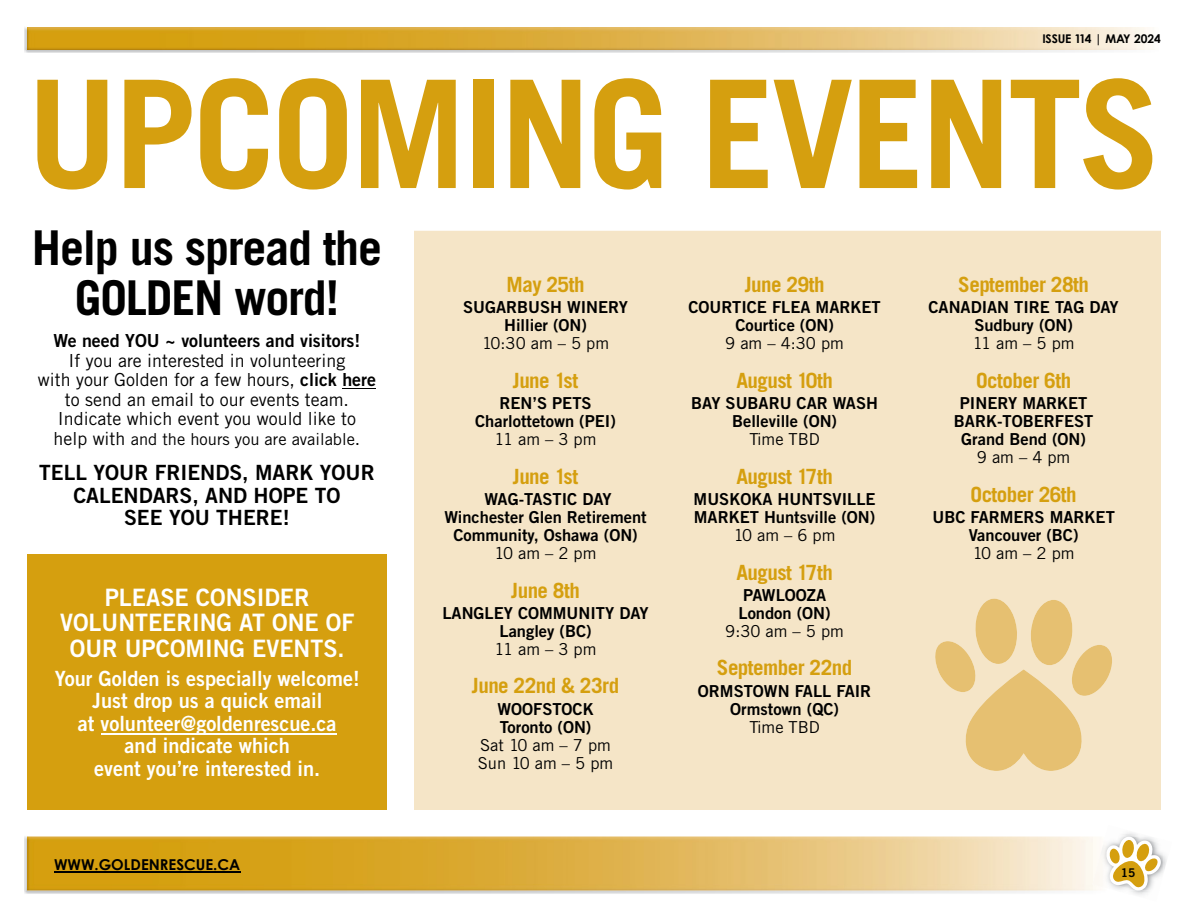
<style>
.page{position:relative;width:1188px;height:918px;background:#fff}
.page>*{position:absolute;margin:0;border:0;box-sizing:border-box;transform-origin:0 0}
.t1{font:700 150px "Trade Gothic LT Std";letter-spacing:-.025em;color:#d59f0f}
.t2{font:700 48px/49.5px "Trade Gothic LT Std";letter-spacing:-.025em;color:#000;text-align:center}
.t3{font:24px/25.5px "Trade Gothic LT Std Bd 2";color:#fff;text-align:center}
.t4{font:700 21px "Trade Gothic LT Std";letter-spacing:-.025em;color:#d59f0f}
.t5{font:21px/22.5px "Trade Gothic LT Std Bd 2";color:#fff;text-align:center;scale:.95 1}
.t6{font:21px/22.5px "Trade Gothic LT Std Bd 2";color:#000;text-align:center}
.t7{font:18px/19.5px "Trade Gothic LT Std";color:#000;text-align:center}
.t8{font:18px "Trade Gothic LT Std Bd 2";color:#000}
.t9{font:16.5px/18px "Trade Gothic LT Std Bd 2";color:#000;text-align:center}
.t10{font:16.5px/18px "Trade Gothic LT Std";color:#000}
.t11{font:700 15px "Century Gothic";color:#000}
.t12{font:700 12px "Century Gothic";letter-spacing:-.02em;color:#000}
.t13{font:12px "Trade Gothic LT Std Bd 2";color:#000}
.s1{font-family:"Trade Gothic LT Std Bd 2"}
.s2{font-size:18px}
</style>
<div class="page">
<img style="left:27px;top:837px;width:1065px;height:54px">
<img style="left:27px;top:27px;width:1132px;height:23px">
<hr style="left:54px;top:871px;width:186px;height:1px;background:#000">
<img style="left:1126px;top:833px;width:41px;height:62px">
<img style="left:1123px;top:834px;width:25px;height:2px">
<img style="left:1119px;top:891px;width:40px;height:3px">
<img style="left:1161px;top:836px;width:2px;height:55px">
<svg style="left:1106px;top:836px;width:55px;height:55px"></svg>
<div style="left:414px;top:231px;width:747px;height:579px;background:#f5e5c7"></div>
<div style="left:27px;top:554px;width:360px;height:256px;background:#d59f0f"></div>
<hr style="left:101px;top:733px;width:236px;height:1px;background:#fff">
<hr style="left:342px;top:388px;width:34px;height:1px;background:#000">
<svg style="left:933px;top:599px;width:181px;height:172px;background:#edd29c"></svg>
<p class="t12" style="left:1042px;top:31px;width:120px">ISSUE 114 | MAY 2024</p>
<h1 class="t1" style="left:27px;top:42px;width:1135px">UPCOMING EVENTS</h1>
<h2 class="t2" style="left:32px;top:223px;width:352px">Help us spread the<br>GOLDEN word!</h2>
<p class="t8" style="left:54px;top:330px;width:308px">We need YOU ~ volunteers and visitors!</p>
<p class="t7" style="left:38px;top:350px;width:340px">If you are interested in volunteering<br>with your Golden for a few hours, <span class="s1">click here </span>to send an email to our events team.<br>Indicate which event you would like to</p>
<p class="t10" style="left:54px;top:430px;width:308px"><span class="s2">help with</span> and the hours you are available<span class="s2">.</span></p>
<p class="t6" style="left:39px;top:461px;width:337px">TELL YOUR FRIENDS, MARK YOUR<br>CALENDARS, AND HOPE TO<br>SEE YOU THERE!</p>
<h3 class="t3" style="left:60px;top:584px;width:296px">PLEASE CONSIDER<br>VOLUNTEERING AT ONE OF<br>OUR UPCOMING EVENTS.</h3>
<p class="t5" style="left:55px;top:667px;width:322px">Your Golden is especially welcome!<br>Just drop us a quick email<br>at volunteer@goldenrescue.ca<br>and indicate which<br>event you’re interested in.</p>
<p class="t11" style="left:54px;top:855px;width:188px">WWW.GOLDENRESCUE.CA</p>
<p class="t4" style="left:507px;top:271px;width:80px">May 25th</p>
<p class="t9" style="left:463px;top:298px;width:167px">SUGARBUSH WINERY<br>Hillier (ON)</p>
<p class="t10" style="left:482px;top:334px;width:129px">10:30 am – 5 pm</p>
<p class="t4" style="left:513px;top:367px;width:67px">June 1st</p>
<p class="t9" style="left:475px;top:394px;width:142px">REN’S PETS<br>Charlottetown (PEI)</p>
<p class="t10" style="left:495px;top:430px;width:103px">11 am – 3 pm</p>
<p class="t4" style="left:513px;top:463px;width:67px">June 1st</p>
<p class="t9" style="left:444px;top:490px;width:204px">WAG-TASTIC DAY<br>Winchester Glen Retirement<br>Community, Oshawa (ON)</p>
<p class="t10" style="left:495px;top:544px;width:103px">10 am – 2 pm</p>
<p class="t4" style="left:511px;top:577px;width:70px">June 8th</p>
<p class="t9" style="left:442px;top:604px;width:208px">LANGLEY COMMUNITY DAY<br>Langley (BC)</p>
<p class="t10" style="left:495px;top:640px;width:103px">11 am – 3 pm</p>
<p class="t4" style="left:472px;top:673px;width:149px">June 22nd &amp; 23rd</p>
<p class="t9" style="left:497px;top:700px;width:98px;text-align:left">WOOFSTOCK<br>Toronto (ON)</p>
<p class="t10" style="left:478px;top:736px;width:137px">Sat 10 am – 7 pm<br>Sun 10 am – 5 pm</p>
<p class="t4" style="left:745px;top:271px;width:81px">June 29th</p>
<p class="t9" style="left:689px;top:298px;width:194px">COURTICE FLEA MARKET<br>Courtice (ON)</p>
<p class="t10" style="left:725px;top:334px;width:120px">9 am – 4:30 pm</p>
<p class="t4" style="left:736px;top:367px;width:98px">August 10th</p>
<p class="t9" style="left:691px;top:394px;width:188px">BAY SUBARU CAR WASH<br>Belleville (ON)</p>
<p class="t10" style="left:749px;top:430px;width:72px">Time TBD</p>
<p class="t4" style="left:736px;top:463px;width:98px">August 17th</p>
<p class="t9" style="left:694px;top:490px;width:183px;text-align:left">MUSKOKA HUNTSVILLE<br>MARKET Huntsville (ON)</p>
<p class="t10" style="left:734px;top:526px;width:103px">10 am – 6 pm</p>
<p class="t4" style="left:736px;top:559px;width:98px">August 17th</p>
<p class="t9" style="left:739px;top:586px;width:94px;text-align:left">PAWLOOZA<br>London (ON)</p>
<p class="t10" style="left:725px;top:622px;width:120px">9:30 am – 5 pm</p>
<p class="t4" style="left:717px;top:655px;width:137px">September 22nd</p>
<p class="t9" style="left:698px;top:682px;width:175px">ORMSTOWN FALL FAIR<br>Ormstown (QC)</p>
<p class="t10" style="left:749px;top:718px;width:72px">Time TBD</p>
<p class="t4" style="left:958px;top:271px;width:132px">September 28th</p>
<p class="t9" style="left:929px;top:298px;width:192px">CANADIAN TIRE TAG DAY<br>Sudbury (ON)</p>
<p class="t10" style="left:973px;top:334px;width:103px">11 am – 5 pm</p>
<p class="t4" style="left:976px;top:367px;width:97px">October 6th</p>
<p class="t9" style="left:954px;top:394px;width:141px">PINERY MARKET<br>BARK-TOBERFEST<br>Grand Bend (ON)</p>
<p class="t10" style="left:977px;top:448px;width:95px">9 am – 4 pm</p>
<p class="t4" style="left:971px;top:481px;width:108px">October 26th</p>
<p class="t9" style="left:932px;top:508px;width:184px">UBC FARMERS MARKET<br>Vancouver (BC)</p>
<p class="t10" style="left:973px;top:544px;width:103px">10 am – 2 pm</p>
<p class="t13" style="left:1121px;top:865px;width:16px">15</p>
</div>
